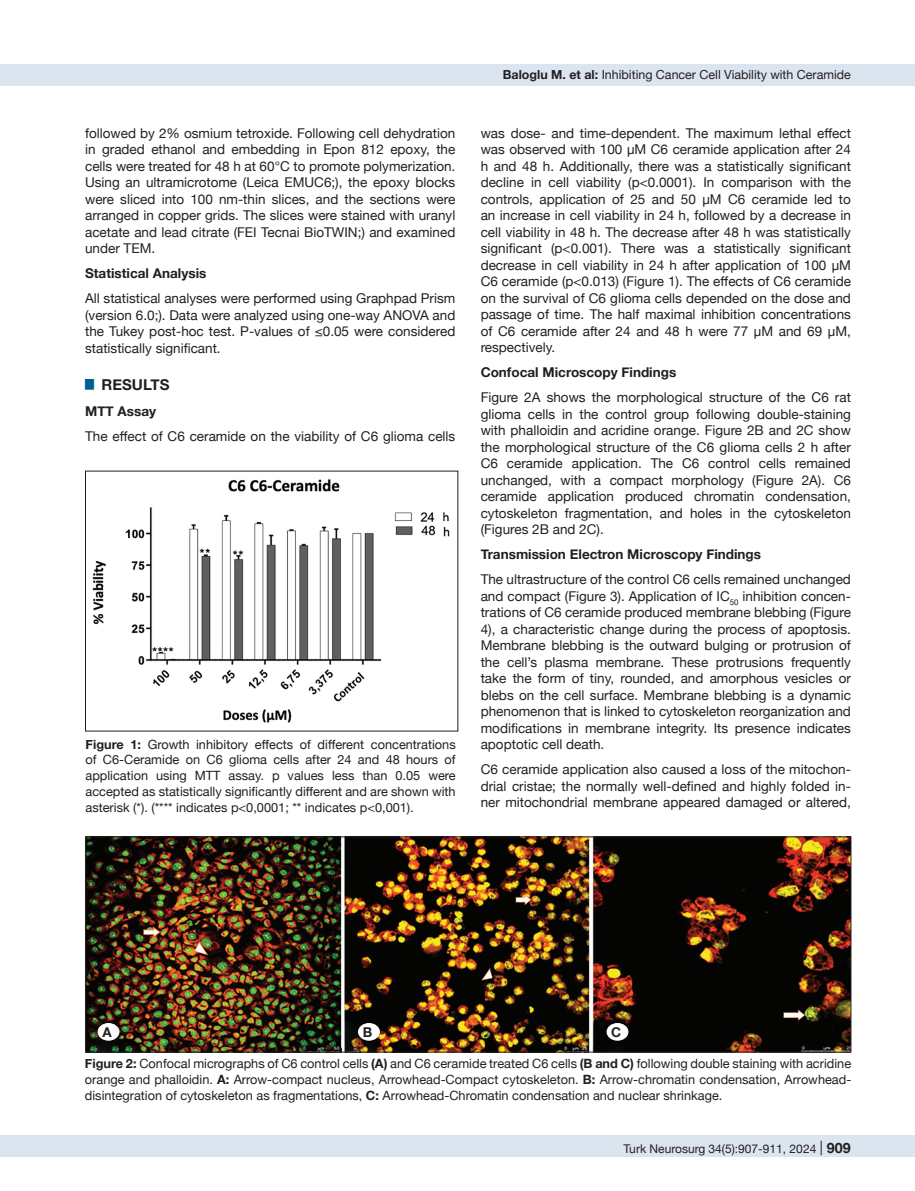
<style>
.page{position:relative;width:915px;height:1191px;background:#fff}
.page>*{position:absolute;margin:0;border:0;box-sizing:border-box;transform-origin:0 0}
.t1{font:700 15px "Helvetica Neue";color:#231f20}
.t2{font:13.5px/16.5px "Helvetica Neue";color:#231f20;text-align:justify}
.t3{font:700 13.5px "Helvetica Neue";color:#231f20}
.t4{font:12.75px/15.8px "Helvetica Neue";color:#231f20;text-align:justify}
.t5{font:12.45px "Helvetica Neue";color:#231f20}
.t6{font:12px "Helvetica Neue";color:#231f20}
.s1{font-weight:700}
.s2{font-size:14.25px}
.s3{font-weight:700;font-size:14.25px}
</style>
<div class="page">
<div style="left:0;top:1135px;width:914px;height:22px;background:#dbe5f0"></div>
<div style="left:0;top:64px;width:914px;height:21px;background:#dbe5f0"></div>
<img style="left:92px;top:479px;width:358px;height:244px">
<img style="left:87px;top:838px;width:762px;height:212px">
<div style="left:85px;top:836px;width:766px;height:216px;border:1px solid #231f20"></div>
<div style="left:98px;top:1023px;width:21px;height:17px;background:#fff;border-radius:50%"></div>
<div style="left:98px;top:1023px;width:21px;height:17px;border:1px solid #fff;border-radius:50%"></div>
<div style="left:358px;top:1023px;width:21px;height:17px;background:#fff;border-radius:50%"></div>
<div style="left:358px;top:1023px;width:21px;height:17px;border:1px solid #fff;border-radius:50%"></div>
<div style="left:607px;top:1023px;width:20px;height:17px;background:#fff;border-radius:50%"></div>
<div style="left:606px;top:1023px;width:22px;height:17px;border:1px solid #fff;border-radius:50%"></div>
<p class="t2" style="left:85px;top:125px;width:371px">followed by 2% osmium tetroxide. Following cell dehydration in graded ethanol and embedding in Epon 812 epoxy, the cells were treated for 48 h at 60°C to promote polymerization.<br>Using an ultramicrotome (Leica EMUC6;), the epoxy blocks were sliced into 100 nm-thin slices, and the sections were arranged in copper grids. The slices were stained with uranyl acetate and lead citrate (FEI Tecnai BioTWIN;) and examined under TEM.</p>
<p class="t3" style="left:85px;top:263px;width:123px">Statistical Analysis</p>
<p class="t2" style="left:85px;top:291px;width:371px">All statistical analyses were performed using Graphpad Prism (version 6.0;). Data were analyzed using one-way ANOVA and the Tukey post-hoc test. P-values of ≤0.05 were considered statistically significant.</p>
<p class="t1" style="left:85px;top:373px;width:86px"><sup>█</sup> RESULTS</p>
<p class="t3" style="left:85px;top:400px;width:72px">MTT Assay</p>
<p class="t2" style="left:85px;top:428px;width:371px">The effect of C6 ceramide on the viability of C6 glioma cells</p>
<p class="t4" style="left:85px;top:737px;width:371px"><span class="s1">Figure 1:</span> Growth inhibitory effects of different concentrations of C6-Ceramide on C6 glioma cells after 24 and 48 hours of application using MTT assay. p values less than 0.05 were accepted as statistically significantly different and are shown with asterisk (*). (**** indicates p&lt;0,0001; ** indicates p&lt;0,001).</p>
<p class="t5" style="left:502px;top:66px;width:349px"><span class="s1">Baloglu M. et al:</span> Inhibiting Cancer Cell Viability with Ceramide</p>
<p class="t2" style="left:480px;top:125px;width:371px">was dose- and time-dependent. The maximum lethal effect was observed with 100 µM C6 ceramide application after 24 h and 48 h. Additionally, there was a statistically significant decline in cell viability (p&lt;0.0001). In comparison with the controls, application of 25 and 50 µM C6 ceramide led to an increase in cell viability in 24 h, followed by a decrease in cell viability in 48 h. The decrease after 48 h was statistically significant (p&lt;0.001). There was a statistically significant decrease in cell viability in 24 h after application of 100 µM C6 ceramide (p&lt;0.013) (Figure 1). The effects of C6 ceramide on the survival of C6 glioma cells depended on the dose and passage of time. The half maximal inhibition concentrations of C6 ceramide after 24 and 48 h were 77 µM and 69 µM, respectively.</p>
<p class="t3" style="left:480px;top:362px;width:197px">Confocal Microscopy Findings</p>
<p class="t2" style="left:480px;top:390px;width:371px">Figure 2A shows the morphological structure of the C6 rat glioma cells in the control group following double-staining with phalloidin and acridine orange. Figure 2B and 2C show the morphological structure of the C6 glioma cells 2 h after C6 ceramide application. The C6 control cells remained unchanged, with a compact morphology (Figure 2A). C6 ceramide application produced chromatin condensation, cytoskeleton fragmentation, and holes in the cytoskeleton (Figures 2B and 2C).</p>
<p class="t3" style="left:480px;top:544px;width:282px">Transmission Electron Microscopy Findings</p>
<p class="t2" style="left:480px;top:572px;width:371px">The ultrastructure of the control C6 cells remained unchanged and compact (Figure 3). Application of IC<sub>50</sub> inhibition concen&shy;trations of C6 ceramide produced membrane blebbing (Figure 4), a characteristic change during the process of apoptosis.<br>Membrane blebbing is the outward bulging or protrusion of the cell’s plasma membrane. These protrusions frequently take the form of tiny, rounded, and amorphous vesicles or blebs on the cell surface. Membrane blebbing is a dynamic phenomenon that is linked to cytoskeleton reorganization and modifications in membrane integrity. Its presence indicates apoptotic cell death.</p>
<p class="t2" style="left:480px;top:762px;width:371px">C6 ceramide application also caused a loss of the mitochon&shy;drial cristae; the normally well-defined and highly folded in&shy;ner mitochondrial membrane appeared damaged or altered,</p>
<p class="t3" style="left:103px;top:1021px;width:11px">A</p>
<p class="t3" style="left:363px;top:1021px;width:11px">B</p>
<p class="t3" style="left:611px;top:1021px;width:12px">C</p>
<p class="t4" style="left:85px;top:1056px;width:767px"><span class="s1">Figure 2:</span> Confocal micrographs of C6 control cells <span class="s1">(A)</span> and C6 ceramide treated C6 cells <span class="s1">(B and C)</span> following double staining with acridine orange and phalloidin. <span class="s1">A:</span> Arrow-compact nucleus, Arrowhead-Compact cytoskeleton. <span class="s1">B:</span> Arrow-chromatin condensation, Arrowhead&shy;disintegration of cytoskeleton as fragmentations, <span class="s1">C:</span> Arrowhead-Chromatin condensation and nuclear shrinkage.</p>
<p class="t6" style="left:623px;top:1140px;width:250px">Turk Neurosurg 34(5):907-911, 2024 <span class="s2">|</span> <span class="s3">909909</span></p>
</div>
